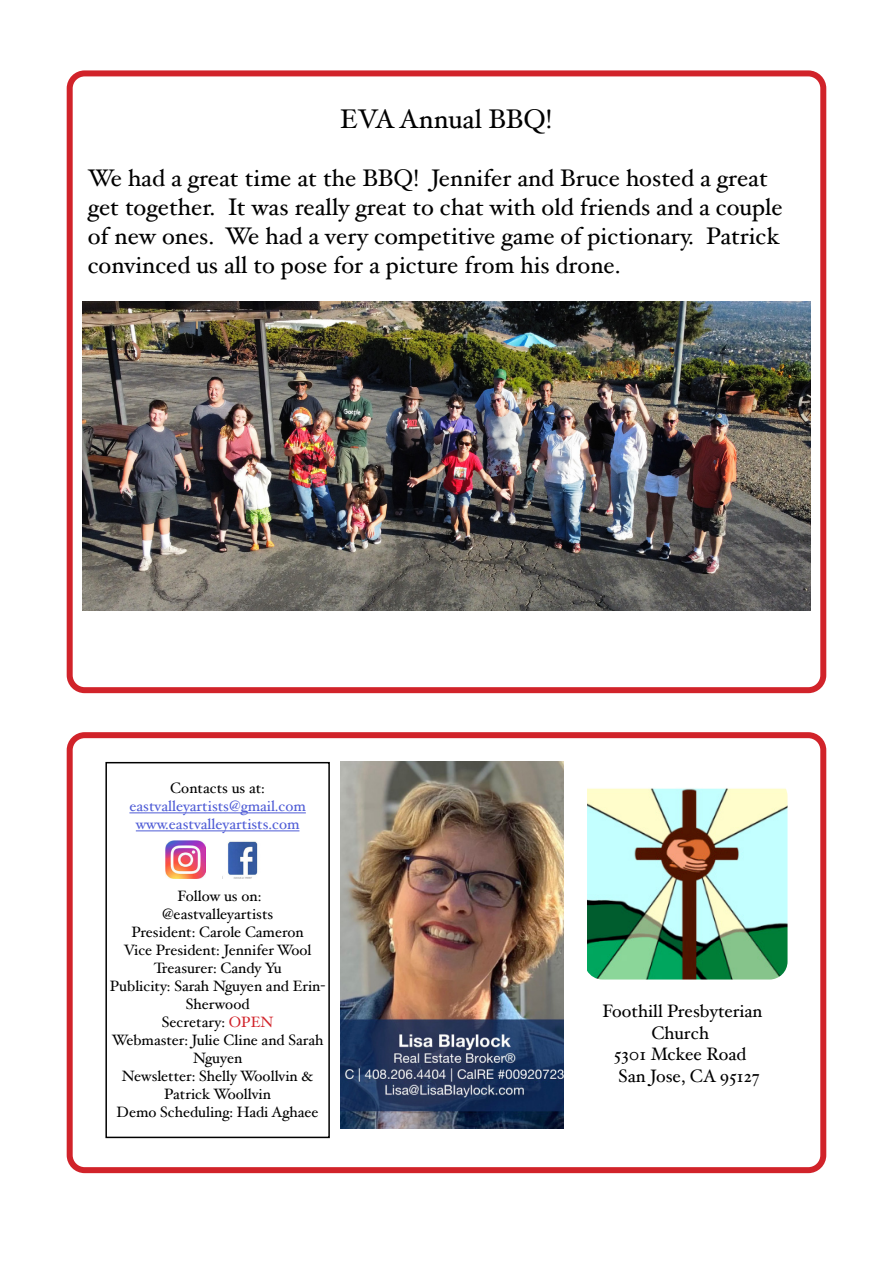
<style>
.page{position:relative;width:893px;height:1263px;background:#fff}
.page>*{position:absolute;margin:0;border:0;box-sizing:border-box;transform-origin:0 0}
.t1{font:27px "Hoefler Text";color:#000}
.t2{font:24px/28.8px "Hoefler Text";color:#000}
.t3{font:18px/21.6px "Hoefler Text";color:#000;text-align:center}
.t4{font:15px/18px "Hoefler Text";color:#000;text-align:center}
.t5{font:15px "Hoefler Text";color:#4f5cd6}
.s1{color:#d1232a}
</style>
<div class="page">
<div style="left:67px;top:70px;width:759px;height:623px;border:6px solid #d1232a;border-radius:15px"></div>
<img style="left:83px;top:302px;width:727px;height:309px">
<hr style="left:129px;top:812px;width:177px;height:1px;background:#4f5cd6">
<hr style="left:136px;top:830px;width:163px;height:1px;background:#4f5cd6">
<div style="left:105px;top:762px;width:225px;height:376px;border:2px solid #000"></div>
<img style="left:341px;top:762px;width:222px;height:367px">
<img style="left:587px;top:788px;width:200px;height:191px">
<img style="left:165px;top:840px;width:40px;height:39px">
<img style="left:222px;top:841px;width:36px;height:38px">
<div style="left:67px;top:732px;width:759px;height:441px;border:6px solid #d1232a;border-radius:15px"></div>
<p class="t1" style="left:340px;top:103px;width:213px">EVA Annual BBQ!</p>
<p class="t2" style="left:88px;top:163px;width:696px">We had a great time at the BBQ! Jennifer and Bruce hosted a great get together. It was really great to chat with old friends and a couple of new ones. We had a very competitive game of pictionary. Patrick convinced us all to pose for a picture from his drone.</p>
<p class="t4" style="left:170px;top:778px;width:96px">Contacts us at:</p>
<p class="t5" style="left:129px;top:797px;width:178px">eastvalleyartists@gmail.com</p>
<p class="t5" style="left:136px;top:815px;width:165px">www.eastvalleyartists.com</p>
<p class="t4" style="left:178px;top:886px;width:85px">Follow us on:</p>
<p class="t4" style="left:162px;top:904px;width:113px">@eastvalleyartists</p>
<p class="t4" style="left:131px;top:922px;width:174px">President: Carole Cameron</p>
<p class="t4" style="left:124px;top:940px;width:189px">Vice President: Jennifer Wool</p>
<p class="t4" style="left:154px;top:958px;width:129px">Treasurer: Candy Yu</p>
<p class="t4" style="left:110px;top:976px;width:217px">Publicity: Sarah Nguyen and Erin-<br>Sherwood</p>
<p class="t4" style="left:162px;top:1012px;width:113px">Secretary: <span class="s1">OPEN</span></p>
<p class="t4" style="left:112px;top:1030px;width:213px">Webmaster: Julie Cline and Sarah<br>Nguyen</p>
<p class="t4" style="left:122px;top:1066px;width:193px">Newsletter: Shelly Woollvin &amp;<br>Patrick Woollvin</p>
<p class="t4" style="left:117px;top:1102px;width:203px">Demo Scheduling: Hadi Aghaee</p>
<p class="t3" style="left:602px;top:1000px;width:162px">Foothill Presbyterian<br>Church</p>
<p class="t3" style="left:614px;top:1043px;width:134px">5301 Mckee Road</p>
<p class="t3" style="left:619px;top:1065px;width:143px">San Jose, CA 95127</p>
</div>
